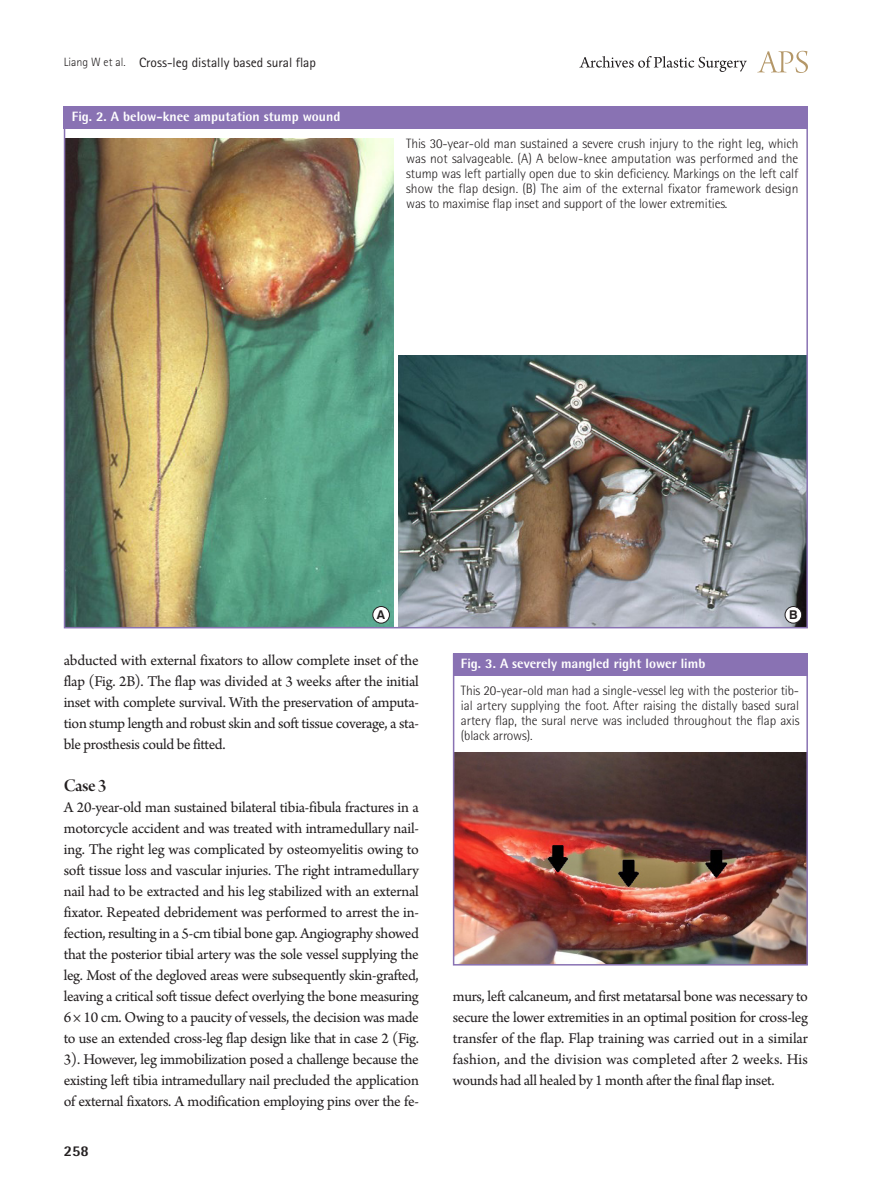
<style>
.page{position:relative;width:893px;height:1191px;background:#fff}
.page>*{position:absolute;margin:0;border:0;box-sizing:border-box;transform-origin:0 0}
.중제목{font:18.75px "Arno Pro Smbd Display";color:#231f20}
.본문_0{font:15.75px/21px "Arno Pro";letter-spacing:-.02em;color:#231f20;text-align:justify}
.t1{font:800 15px "Rotis Semi Sans Std";color:#231f20}
.그림설명{font:300 13.5px/15px "Rotis Semi Sans Std";letter-spacing:-.01em;color:#231f20;text-align:justify}
.표그림제목{font:800 13.5px "Rotis Semi Sans Std";color:#fff}
.t2{font:13.5px "Rotis Sans Serif Std";color:#231f20}
.t3{font:700 12.15px "Swiss 721 BT";color:#231f20}
.s1{font-weight:300;font-size:12px}
</style>
<div class="page">
<svg style="left:757px;top:51px;width:51px;height:22px"></svg>
<svg style="left:579px;top:56px;width:168px;height:16px"></svg>
<div style="left:64px;top:106px;width:744px;height:23px;background:#8972b3"></div>
<img style="left:67px;top:138px;width:327px;height:487px">
<img style="left:398px;top:355px;width:407px;height:270px">
<div style="left:373px;top:606px;width:16px;height:17px;background:#fff;border-radius:50%"></div>
<div style="left:373px;top:606px;width:17px;height:17px;border:1px solid #231f20;border-radius:50%"></div>
<div style="left:785px;top:606px;width:17px;height:17px;background:#fff;border-radius:50%"></div>
<div style="left:785px;top:606px;width:17px;height:17px;border:1px solid #231f20;border-radius:50%"></div>
<img style="left:456px;top:752px;width:349px;height:210px">
<div style="left:453px;top:653px;width:354px;height:23px;background:#8972b3"></div>
<div style="left:453px;top:653px;width:355px;height:312px;border:2px solid #8972b3"></div>
<p class="t2" style="left:64px;top:54px;width:254px"><span class="s1">Liang W et al.</span> Cross-leg distally based sural flap</p>
<p class="표그림제목" style="left:72px;top:108px;width:270px">Fig. 2. A below-knee amputation stump wound</p>
<p class="그림설명" style="left:406px;top:136px;width:394px">This 30-year-old man sustained a severe crush injury to the right leg, which was not salvageable. (A) A below-knee amputation was performed and the stump was left partially open due to skin deficiency. Markings on the left calf show the flap design. (B) The aim of the external fixator framework design was to maximise flap inset and support of the lower extremities.</p>
<p class="t3" style="left:377px;top:607px;width:10px">A</p>
<p class="t3" style="left:789px;top:607px;width:10px">B</p>
<p class="본문_0" style="left:64px;top:651px;width:357px">abducted with external fixators to allow complete inset of the flap (Fig. 2B). The flap was divided at 3 weeks after the initial inset with complete survival. With the preservation of amputa&shy;tion stump length and robust skin and soft tissue coverage, a sta&shy;ble prosthesis could be fitted.</p>
<p class="중제목" style="left:64px;top:775px;width:44px">Case 3</p>
<p class="본문_0" style="left:64px;top:798px;width:357px">A 20-year-old man sustained bilateral tibia-fibula fractures in a motorcycle accident and was treated with intramedullary nail&shy;ing. The right leg was complicated by osteomyelitis owing to soft tissue loss and vascular injuries. The right intramedullary nail had to be extracted and his leg stabilized with an external fixator. Repeated debridement was performed to arrest the in&shy;fection, resulting in a 5-cm tibial bone gap. Angiography showed that the posterior tibial artery was the sole vessel supplying the leg. Most of the degloved areas were subsequently skin-grafted, leaving a critical soft tissue defect overlying the bone measuring 6 × 10 cm. Owing to a paucity of vessels, the decision was made to use an extended cross-leg flap design like that in case 2 (Fig.<br>3). However, leg immobilization posed a challenge because the existing left tibia intramedullary nail precluded the application of external fixators. A modification employing pins over the fe-</p>
<p class="t1" style="left:64px;top:1141px;width:27px">258</p>
<p class="표그림제목" style="left:461px;top:655px;width:246px">Fig. 3. A severely mangled right lower limb</p>
<p class="그림설명" style="left:461px;top:683px;width:340px">This 20-year-old man had a single-vessel leg with the posterior tib&shy;ial artery supplying the foot. After raising the distally based sural artery flap, the sural nerve was included throughout the flap axis (black arrows).</p>
<p class="본문_0" style="left:453px;top:987px;width:357px">murs, left calcaneum, and first metatarsal bone was necessary to secure the lower extremities in an optimal position for cross-leg transfer of the flap. Flap training was carried out in a similar fashion, and the division was completed after 2 weeks. His wounds had all healed by 1 month after the final flap inset.</p>
</div>
